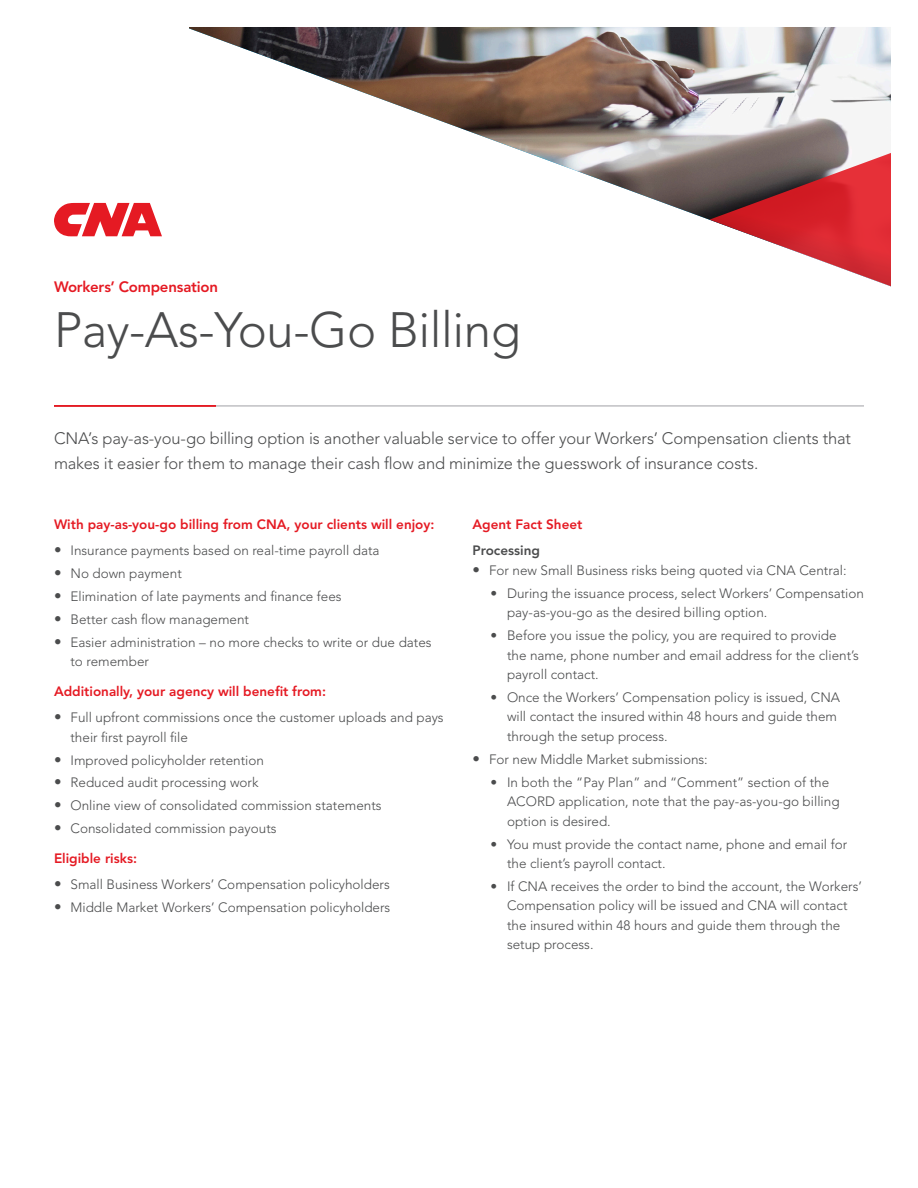
<style>
.page{position:relative;width:918px;height:1188px;background:#fff}
.page>*{position:absolute;margin:0;border:0;box-sizing:border-box;transform-origin:0 0}
.Brochure_Headline{font:300 49.2px "Avenir LT Std";letter-spacing:-.01em;color:#4b4c4d}
.Sell_Sheet_Section_I{font:300 16.5px/24.6px "Avenir LT Std";letter-spacing:-.01em;color:#4b4c4d}
.Sell_Sheet_Section_T{font:800 15px "Avenir LT Std";letter-spacing:-.015em;color:#e51a23}
.t1{font:300 13.5px/19.5px "Avenir LT Std";color:#4b4c4d}
.Sell_Sheet_Section_S{font:800 13.5px "Avenir LT Std";color:#e51a23}
.Sell_Sheet_Section_S-2{font:800 13.5px "Avenir LT Std";color:#4b4c4d}
.s1{font-weight:800;font-size:15px}
.s2{font-weight:800}
</style>
<div class="page">
<svg style="left:54px;top:203px;width:108px;height:33px"></svg>
<hr style="left:54px;top:406px;width:810px;height:1px;background:#a0a1a5">
<hr style="left:54px;top:405px;width:162px;height:2px;background:#e51a23">
<img style="left:189px;top:27px;width:702px;height:193px">
<svg style="left:710px;top:153px;width:181px;height:133px"></svg>
<p class="Sell_Sheet_Section_T" style="left:54px;top:278px;width:166px">Workers’ Compensation</p>
<p class="Brochure_Headline" style="left:54px;top:301px;width:468px">Pay-As-You-Go Billing</p>
<p class="Sell_Sheet_Section_I" style="left:54px;top:427px;width:799px">CNA’s pay-as-you-go billing option is another valuable service to offer your Workers’ Compensation clients that makes it easier for them to manage their cash flow and minimize the guesswork of insurance costs.</p>
<p class="Sell_Sheet_Section_S" style="left:54px;top:516px;width:382px">With pay-as-you-go billing from CNA, your clients will enjoy:</p>
<p class="t1" style="left:54px;top:541px;width:327px"><span class="s1">•</span> Insurance payments based on real-time payroll data</p>
<p class="t1" style="left:54px;top:564px;width:129px"><span class="s1">•</span> No down payment</p>
<p class="t1" style="left:54px;top:587px;width:289px"><span class="s1">•</span> Elimination of late payments and finance fees</p>
<p class="t1" style="left:54px;top:610px;width:197px"><span class="s1">•</span> Better cash flow management</p>
<p class="t1" style="left:70px;top:632px;width:363px;text-indent:-16px"><span class="s1">•</span> Easier administration – no more checks to write or due dates to remember</p>
<p class="Sell_Sheet_Section_S" style="left:54px;top:683px;width:274px">Additionally, your agency will benefit from:</p>
<p class="t1" style="left:70px;top:708px;width:375px;text-indent:-16px"><span class="s1">•</span> Full upfront commissions once the customer uploads and pays their first payroll file</p>
<p class="t1" style="left:54px;top:750px;width:212px"><span class="s1">•</span> Improved policyholder retention</p>
<p class="t1" style="left:54px;top:773px;width:206px"><span class="s1">•</span> Reduced audit processing work</p>
<p class="t1" style="left:54px;top:796px;width:329px"><span class="s1">•</span> Online view of consolidated commission statements</p>
<p class="t1" style="left:54px;top:819px;width:224px"><span class="s1">•</span> Consolidated commission payouts</p>
<p class="Sell_Sheet_Section_S" style="left:54px;top:850px;width:85px">Eligible risks:</p>
<p class="t1" style="left:54px;top:875px;width:337px"><span class="s1">•</span> Small Business Workers’ Compensation policyholders</p>
<p class="t1" style="left:54px;top:898px;width:338px"><span class="s1">•</span> Middle Market Workers’ Compensation policyholders</p>
<p class="Sell_Sheet_Section_S" style="left:472px;top:516px;width:111px">Agent Fact Sheet</p>
<p class="Sell_Sheet_Section_S-2" style="left:472px;top:543px;width:69px">Processing</p>
<p class="t1" style="left:472px;top:560px;width:376px"><span class="s1">•</span> For new Small Business risks being quoted via CNA Central:</p>
<p class="t1" style="left:507px;top:583px;width:359px;text-indent:-16px"><span class="s2">•</span> During the issuance process, select Workers’ Compensation pay-as-you-go as the desired billing option.</p>
<p class="t1" style="left:507px;top:626px;width:353px;text-indent:-16px"><span class="s2">•</span> Before you issue the policy, you are required to provide the name, phone number and email address for the client’s payroll contact.</p>
<p class="t1" style="left:507px;top:688px;width:335px;text-indent:-16px"><span class="s2">•</span> Once the Workers’ Compensation policy is issued, CNA will contact the insured within 48 hours and guide them through the setup process.</p>
<p class="t1" style="left:472px;top:749px;width:237px"><span class="s1">•</span> For new Middle Market submissions:</p>
<p class="t1" style="left:507px;top:772px;width:334px;text-indent:-16px"><span class="s2">•</span> In both the “Pay Plan” and “Comment” section of the<br>ACORD application, note that the pay-as-you-go billing option is desired.</p>
<p class="t1" style="left:507px;top:834px;width:342px;text-indent:-16px"><span class="s2">•</span> You must provide the contact name, phone and email for the client’s payroll contact.</p>
<p class="t1" style="left:507px;top:877px;width:356px;text-indent:-16px"><span class="s2">•</span> If CNA receives the order to bind the account, the Workers’ Compensation policy will be issued and CNA will contact the insured within 48 hours and guide them through the setup process.</p>
</div>
